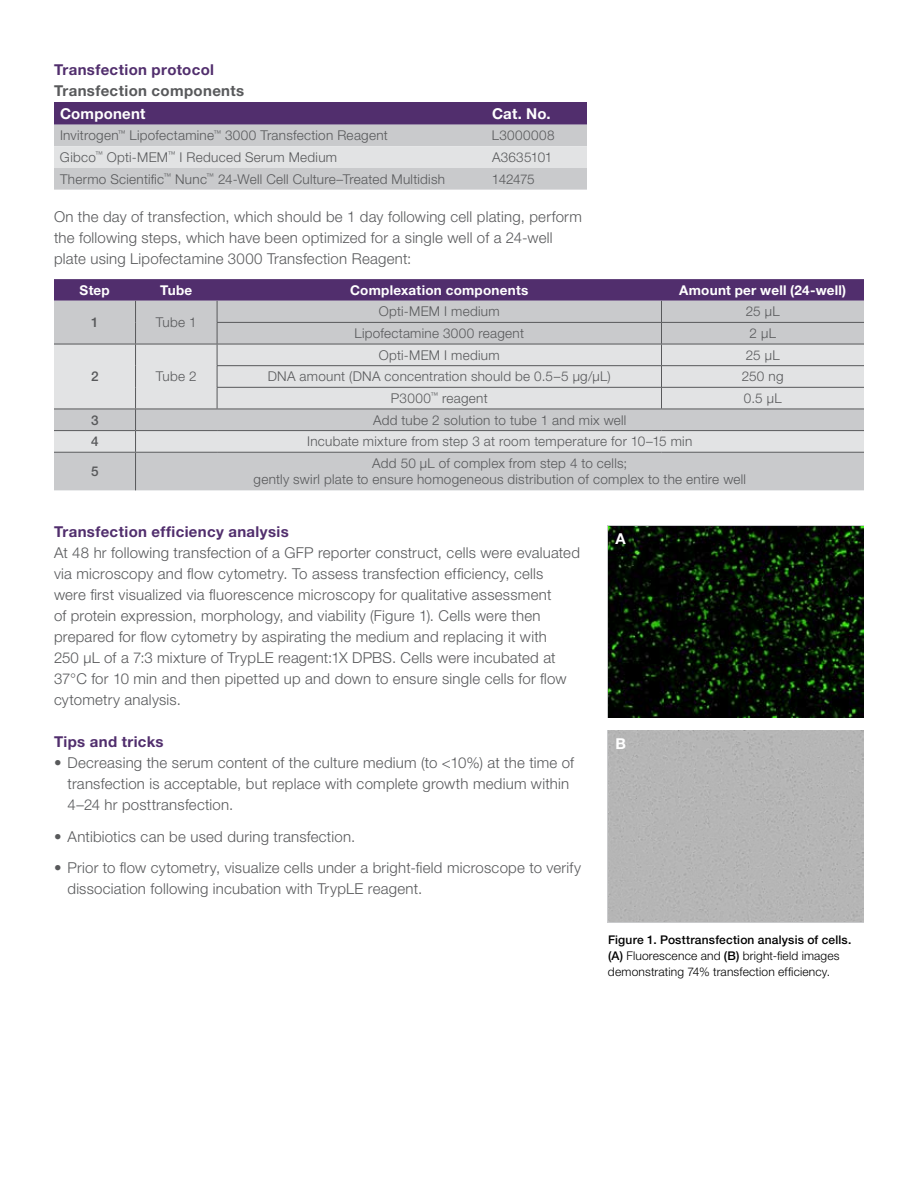
<style>
.page{position:relative;width:918px;height:1188px;background:#fff}
.page>*{position:absolute;margin:0;border:0;box-sizing:border-box;transform-origin:0 0}
.t1{font:300 15px/21px "Helvetica Neue LT Std";letter-spacing:.015em;color:#58595b}
.t2{font:700 15px "Helvetica Neue LT Std";letter-spacing:.025em;color:#512e6d}
.t3{font:700 15px "Helvetica Neue LT Std";letter-spacing:.025em;color:#58595b}
.t4{font:700 15px "Helvetica Neue LT Std";letter-spacing:.015em;color:#fff}
.t5{font:300 13.5px/16.5px "Helvetica Neue LT Std";letter-spacing:.02em;color:#58595b;text-align:center}
.t6{font:700 13.5px "Helvetica Neue LT Std";letter-spacing:.015em;color:#fff}
.t7{font:500 13.5px "Helvetica Neue LT Std";color:#58595b}
.t8{font:300 12px/15.8px "Helvetica Neue LT Std";letter-spacing:.015em;color:#000}
.s1{font-weight:500}
</style>
<div class="page">
<div style="left:54px;top:453px;width:810px;height:37px;background:#c9cacc"></div>
<svg style="left:54px;top:279px;width:810px;height:173px;background:#c4c0ca"></svg>
<hr style="left:135px;top:453px;width:1px;height:37px;background:#58595b">
<hr style="left:217px;top:365px;width:445px;height:1px;background:#58595b">
<hr style="left:217px;top:387px;width:445px;height:1px;background:#58595b">
<hr style="left:217px;top:322px;width:445px;height:1px;background:#58595b">
<hr style="left:662px;top:322px;width:202px;height:1px;background:#58595b">
<hr style="left:662px;top:365px;width:202px;height:1px;background:#58595b">
<hr style="left:662px;top:387px;width:202px;height:1px;background:#58595b">
<hr style="left:54px;top:344px;width:82px;height:1px;background:#58595b">
<hr style="left:136px;top:344px;width:81px;height:1px;background:#58595b">
<hr style="left:217px;top:344px;width:445px;height:1px;background:#58595b">
<hr style="left:662px;top:344px;width:202px;height:1px;background:#58595b">
<hr style="left:54px;top:409px;width:82px;height:1px;background:#58595b">
<hr style="left:136px;top:409px;width:81px;height:1px;background:#58595b">
<hr style="left:217px;top:409px;width:445px;height:1px;background:#58595b">
<hr style="left:662px;top:409px;width:202px;height:1px;background:#58595b">
<hr style="left:54px;top:430px;width:82px;height:1px;background:#58595b">
<hr style="left:136px;top:430px;width:81px;height:1px;background:#58595b">
<hr style="left:217px;top:430px;width:445px;height:1px;background:#58595b">
<hr style="left:662px;top:430px;width:202px;height:1px;background:#58595b">
<hr style="left:54px;top:452px;width:82px;height:1px;background:#58595b">
<hr style="left:136px;top:452px;width:81px;height:1px;background:#58595b">
<hr style="left:217px;top:452px;width:445px;height:1px;background:#58595b">
<hr style="left:662px;top:452px;width:202px;height:1px;background:#58595b">
<svg style="left:54px;top:102px;width:533px;height:88px;background:#b0a8ba"></svg>
<img style="left:608px;top:526px;width:256px;height:191px">
<div style="left:608px;top:731px;width:256px;height:191px;background:#b5b5b5"></div>
<p class="t2" style="left:54px;top:60px;width:162px">Transfection protocol</p>
<p class="t3" style="left:54px;top:81px;width:192px">Transfection components</p>
<p class="t4" style="left:60px;top:104px;width:87px">Component</p>
<p class="t4" style="left:492px;top:104px;width:60px">Cat. No.</p>
<p class="t5" style="left:60px;top:127px;width:329px">Invitrogen<sup>™</sup> Lipofectamine<sup>™</sup> 3000 Transfection Reagent</p>
<p class="t5" style="left:492px;top:127px;width:64px">L3000008</p>
<p class="t5" style="left:60px;top:149px;width:279px">Gibco<sup>™</sup> Opti-MEM<sup>™</sup> I Reduced Serum Medium</p>
<p class="t5" style="left:492px;top:149px;width:62px">A3635101</p>
<p class="t5" style="left:60px;top:170px;width:387px">Thermo Scientific<sup>™</sup> Nunc<sup>™</sup> 24-Well Cell Culture–Treated Multidish</p>
<p class="t5" style="left:492px;top:170px;width:44px">142475</p>
<p class="t1" style="left:54px;top:206px;width:529px">On the day of transfection, which should be 1 day following cell plating, perform the following steps, which have been optimized for a single well of a 24-well plate using Lipofectamine 3000 Transfection Reagent:</p>
<p class="t6" style="left:80px;top:282px;width:32px">Step</p>
<p class="t6" style="left:160px;top:282px;width:34px">Tube</p>
<p class="t6" style="left:350px;top:282px;width:180px">Complexation components</p>
<p class="t6" style="left:679px;top:282px;width:168px">Amount per well (24-well)</p>
<p class="t7" style="left:91px;top:314px;width:9px">1</p>
<p class="t5" style="left:156px;top:314px;width:42px">Tube 1</p>
<p class="t5" style="left:379px;top:303px;width:122px">Opti-MEM I medium</p>
<p class="t5" style="left:746px;top:303px;width:35px">25 µL</p>
<p class="t5" style="left:355px;top:325px;width:171px">Lipofectamine 3000 reagent</p>
<p class="t5" style="left:750px;top:325px;width:28px">2 µL</p>
<p class="t7" style="left:91px;top:368px;width:9px">2</p>
<p class="t5" style="left:156px;top:368px;width:42px">Tube 2</p>
<p class="t5" style="left:379px;top:346px;width:122px">Opti-MEM I medium</p>
<p class="t5" style="left:746px;top:346px;width:35px">25 µL</p>
<p class="t5" style="left:268px;top:368px;width:345px">DNA amount (DNA concentration should be 0.5–5 µg/µL)</p>
<p class="t5" style="left:742px;top:368px;width:43px">250 ng</p>
<p class="t5" style="left:391px;top:390px;width:98px">P3000<sup>™</sup> reagent</p>
<p class="t5" style="left:744px;top:390px;width:39px">0.5 µL</p>
<p class="t7" style="left:91px;top:412px;width:9px">3</p>
<p class="t5" style="left:373px;top:411px;width:255px">Add tube 2 solution to tube 1 and mix well</p>
<p class="t7" style="left:91px;top:433px;width:9px">4</p>
<p class="t5" style="left:307px;top:433px;width:387px">Incubate mixture from step 3 at room temperature for 10–15 min</p>
<p class="t7" style="left:91px;top:463px;width:9px">5</p>
<p class="t5" style="left:254px;top:455px;width:494px">Add 50 µL of complex from step 4 to cells;<br>gently swirl plate to ensure homogeneous distribution of complex to the entire well</p>
<p class="t2" style="left:54px;top:522px;width:236px">Transfection efficiency analysis</p>
<p class="t1" style="left:54px;top:542px;width:528px">At 48 hr following transfection of a GFP reporter construct, cells were evaluated via microscopy and flow cytometry. To assess transfection efficiency, cells<br>were first visualized via fluorescence microscopy for qualitative assessment<br>of protein expression, morphology, and viability (Figure 1). Cells were then prepared for flow cytometry by aspirating the medium and replacing it with<br>250 µL of a 7:3 mixture of TrypLE reagent:1X DPBS. Cells were incubated at 37°C for 10 min and then pipetted up and down to ensure single cells for flow cytometry analysis.</p>
<p class="t2" style="left:54px;top:732px;width:111px">Tips and tricks</p>
<p class="t1" style="left:68px;top:752px;width:508px;text-indent:-14px">• Decreasing the serum content of the culture medium (to &lt;10%) at the time of transfection is acceptable, but replace with complete growth medium within<br>4–24 hr posttransfection.</p>
<p class="t1" style="left:54px;top:825px;width:303px">• Antibiotics can be used during transfection.</p>
<p class="t1" style="left:68px;top:857px;width:515px;text-indent:-14px">• Prior to flow cytometry, visualize cells under a bright-field microscope to verify dissociation following incubation with TrypLE reagent.</p>
<p class="t8" style="left:608px;top:932px;width:245px"><span class="s1">Figure 1. Posttransfection analysis of cells. (A)</span> Fluorescence and <span class="s1">(B)</span> bright-field images demonstrating 74% transfection efficiency.</p>
<p class="t4" style="left:615px;top:529px;width:12px">A</p>
<p class="t4" style="left:615px;top:734px;width:12px">B</p>
</div>
